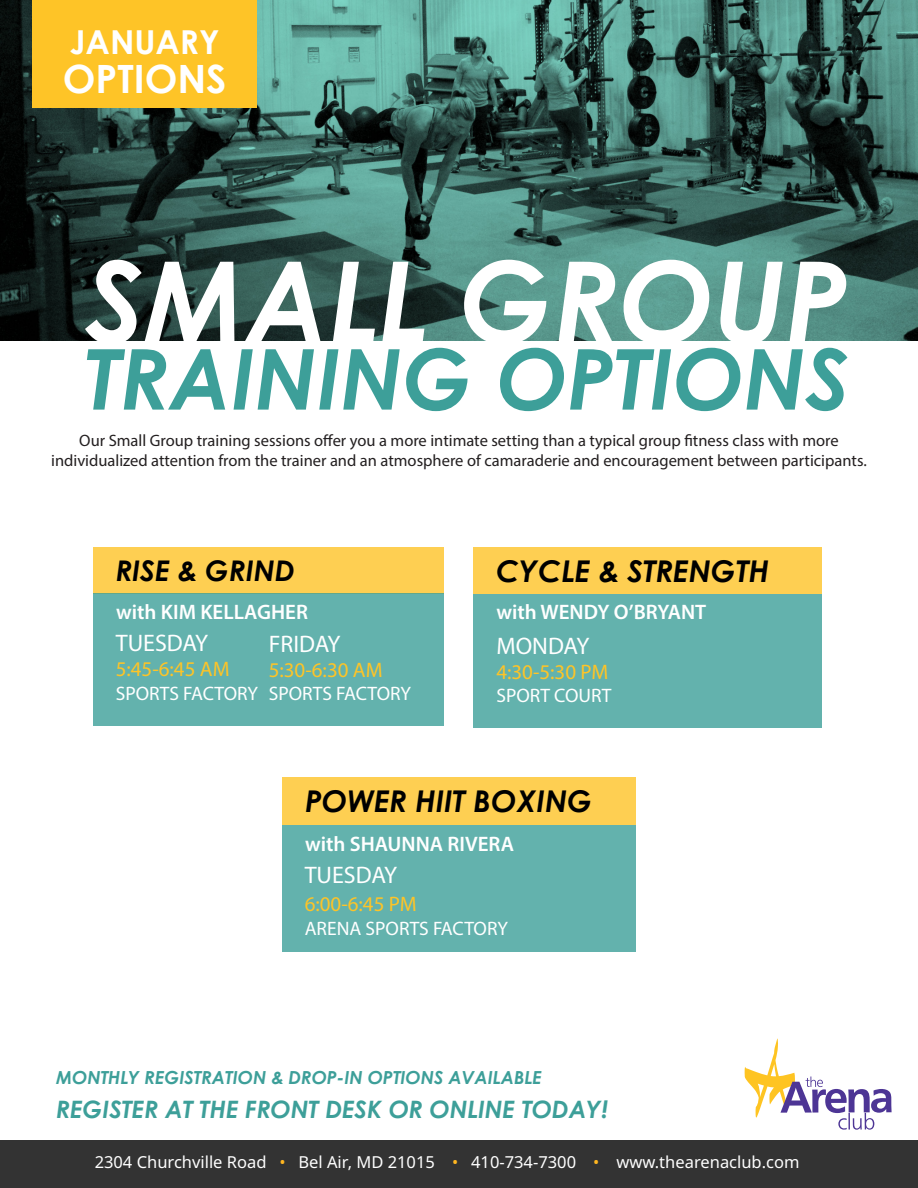
<style>
.page{position:relative;width:918px;height:1188px;background:#fff}
.page>*{position:absolute;margin:0;border:0;box-sizing:border-box;transform-origin:0 0}
.t1{font:italic 700 112.5px "Century Gothic";color:#fff}
.t2{font:italic 700 84px "Century Gothic";color:#3d9f99}
.t3{font:700 39px "Century Gothic";color:#fff}
.t4{font:700 33px "Century Gothic";color:#fff}
.t5{font:italic 700 30px "Century Gothic";color:#000}
.t6{font:italic 700 28.5px "Century Gothic";color:#000}
.t7{font:italic 700 24px "Century Gothic";color:#3d9f99}
.t8{font:24px "Myriad Pro";color:#fff}
.t9{font:600 21px "Myriad Pro";color:#fff}
.t10{font:21px "Myriad Pro";color:#fec427}
.t11{font:19.5px "Myriad Pro";color:#fff}
.t12{font:italic 700 18px "Century Gothic";color:#3d9f99}
.t13{font:16.5px/19.5px "Myriad Pro";color:#231f20;text-align:center}
.t14{font:16.5px "Noto Sans";color:#fff}
.s1{color:#ffb620}
</style>
<div class="page">
<div style="left:282px;top:825px;width:354px;height:126px;background:#63b2ad"></div>
<img style="left:0;top:0;width:918px;height:340px">
<div style="left:282px;top:778px;width:354px;height:47px;background:#fecf52"></div>
<div style="left:94px;top:547px;width:350px;height:47px;background:#fecf52"></div>
<div style="left:94px;top:594px;width:350px;height:132px;background:#63b2ad"></div>
<div style="left:32px;top:0;width:225px;height:107px;background:#fec427"></div>
<div style="left:0;top:1140px;width:918px;height:48px;background:#333"></div>
<svg style="left:745px;top:1038px;width:147px;height:92px"></svg>
<div style="left:474px;top:547px;width:348px;height:47px;background:#fecf52"></div>
<div style="left:474px;top:594px;width:348px;height:134px;background:#63b2ad"></div>
<p class="t4" style="left:70px;top:17px;width:151px">JANUARY</p>
<p class="t3" style="left:63px;top:49px;width:165px">OPTIONS</p>
<p class="t1" style="left:86px;top:216px;width:764px">SMALL GROUP</p>
<p class="t2" style="left:85px;top:315px;width:766px">TRAINING OPTIONS</p>
<p class="t13" style="left:51px;top:431px;width:817px">Our Small Group training sessions offer you a more intimate setting than a typical group fitness class with more individualized attention from the trainer and an atmosphere of camaraderie and encouragement between participants.</p>
<p class="t6" style="left:116px;top:549px;width:180px">RISE &amp; GRIND</p>
<p class="t9" style="left:116px;top:599px;width:193px">with KIM KELLAGHER</p>
<p class="t8" style="left:116px;top:628px;width:94px">TUESDAY</p>
<p class="t10" style="left:116px;top:656px;width:115px">5:45-6:45 AM</p>
<p class="t11" style="left:116px;top:681px;width:144px">SPORTS FACTORY</p>
<p class="t8" style="left:269px;top:629px;width:73px">FRIDAY</p>
<p class="t10" style="left:269px;top:657px;width:115px">5:30-6:30 AM</p>
<p class="t11" style="left:269px;top:682px;width:144px">SPORTS FACTORY</p>
<p class="t5" style="left:496px;top:548px;width:274px">CYCLE &amp; STRENGTH</p>
<p class="t9" style="left:496px;top:599px;width:211px">with WENDY O’BRYANT</p>
<p class="t8" style="left:496px;top:631px;width:95px">MONDAY</p>
<p class="t10" style="left:496px;top:659px;width:114px">4:30-5:30 PM</p>
<p class="t11" style="left:496px;top:684px;width:117px">SPORT COURT</p>
<p class="t5" style="left:305px;top:778px;width:289px">POWER HIIT BOXING</p>
<p class="t9" style="left:305px;top:830px;width:210px">with SHAUNNA RIVERA</p>
<p class="t8" style="left:305px;top:860px;width:94px">TUESDAY</p>
<p class="t10" style="left:305px;top:891px;width:114px">6:00-6:45 PM</p>
<p class="t11" style="left:305px;top:916px;width:205px">ARENA SPORTS FACTORY</p>
<p class="t12" style="left:56px;top:1063px;width:487px">MONTHLY REGISTRATION &amp; DROP-IN OPTIONS AVAILABLE</p>
<p class="t7" style="left:56px;top:1091px;width:553px">REGISTER AT THE FRONT DESK OR ONLINE TODAY!</p>
<p class="t14" style="left:95px;top:1150px;width:706px">2304 Churchville Road <span class="s1">•</span> Bel Air, MD 21015 <span class="s1">•</span> 410-734-7300 <span class="s1">•</span> www.thearenaclub.com</p>
</div>
